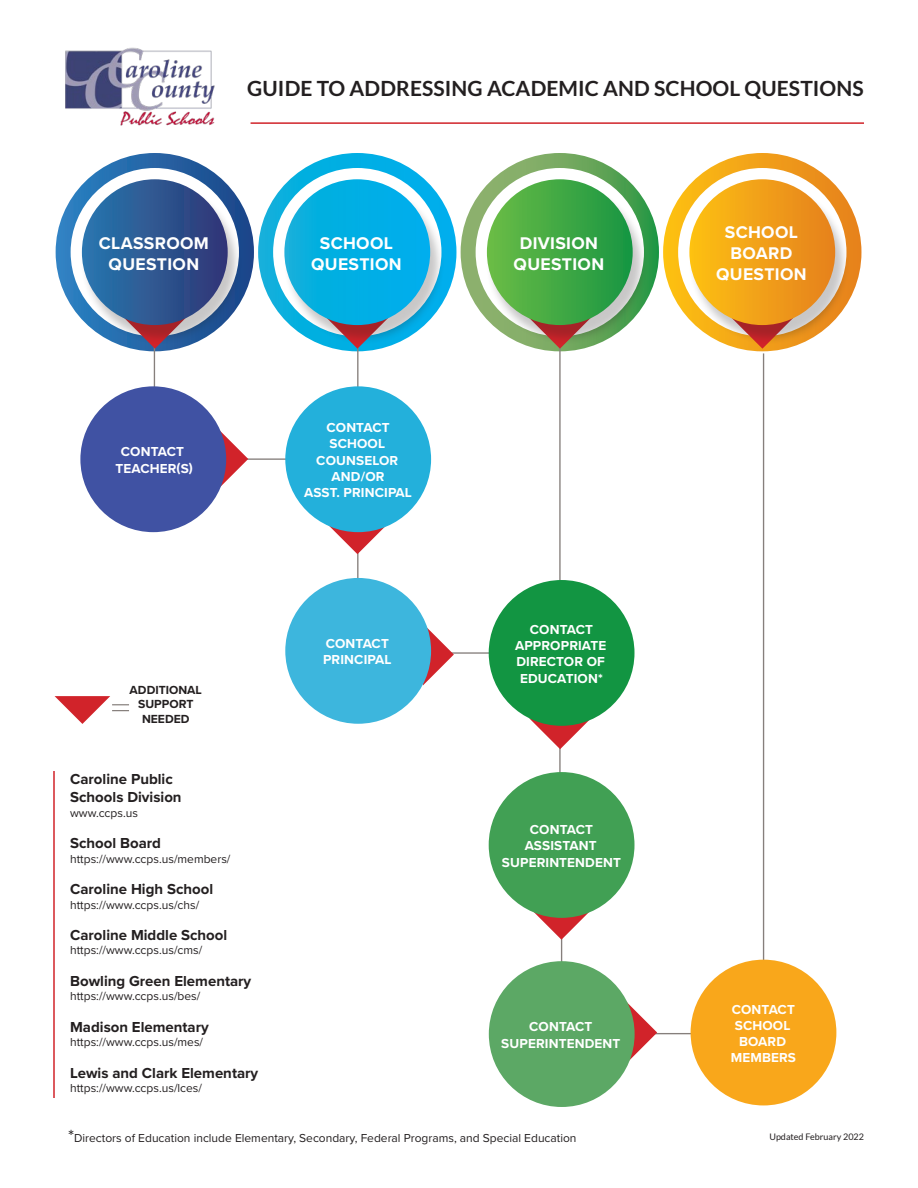
<style>
.page{position:relative;width:918px;height:1188px;background:#fff}
.page>*{position:absolute;margin:0;border:0;box-sizing:border-box;transform-origin:0 0}
.t1{font:700 21px "Lato";letter-spacing:.005em;color:#231f20}
.t2{font:700 17.55px/21px "Proxima Nova";letter-spacing:.02em;color:#fff;text-align:center}
.t3{font:700 17.55px/21px "Proxima Nova";color:#fff;text-align:center}
.t4{font:700 15px/18px "Proxima Nova";color:#231f20}
.t5{font:700 13.5px/16.2px "Proxima Nova";letter-spacing:.01em;color:#fff;text-align:center}
.t6{font:700 12.15px/14.5px "Proxima Nova";color:#231f20;text-align:center}
.t7{font:12px "Proxima Nova";color:#231f20}
.t8{font:9px "Lato";color:#231f20}
.s1{font-size:18px}
</style>
<div class="page">
<div style="left:56px;top:153px;width:198px;height:198px;border:15px solid #fff;border-radius:50%"></div>
<div style="left:258px;top:153px;width:198px;height:198px;border:15px solid #fff;border-radius:50%"></div>
<div style="left:461px;top:153px;width:198px;height:198px;border:15px solid #fff;border-radius:50%"></div>
<div style="left:663px;top:153px;width:198px;height:198px;border:15px solid #fff;border-radius:50%"></div>
<hr style="left:417px;top:652px;width:92px;height:2px;background:#867f7c">
<hr style="left:626px;top:1033px;width:76px;height:1px;background:#867f7c">
<hr style="left:763px;top:353px;width:1px;height:630px;background:#867f7c">
<hr style="left:154px;top:310px;width:1px;height:78px;background:#867f7c">
<svg style="left:124px;top:345px;width:62px;height:4px"></svg>
<hr style="left:357px;top:310px;width:1px;height:78px;background:#867f7c">
<hr style="left:357px;top:544px;width:1px;height:50px;background:#867f7c">
<hr style="left:561px;top:907px;width:1px;height:56px;background:#867f7c">
<hr style="left:559px;top:333px;width:2px;height:458px;background:#867f7c">
<img style="left:65px;top:47px;width:150px;height:79px">
<hr style="left:251px;top:122px;width:613px;height:2px;background:#d1232a">
<div style="left:80px;top:183px;width:162px;height:162px;background:#231f20;opacity:.25"></div>
<div style="left:82px;top:179px;width:146px;height:146px;background:linear-gradient(to right,#2877af,#333877);border-radius:73px"></div>
<hr style="left:238px;top:458px;width:49px;height:2px;background:#867f7c">
<svg style="left:327px;top:345px;width:61px;height:4px"></svg>
<svg style="left:529px;top:345px;width:62px;height:4px"></svg>
<svg style="left:531px;top:911px;width:61px;height:29px"></svg>
<svg style="left:732px;top:345px;width:61px;height:4px"></svg>
<svg style="left:55px;top:696px;width:74px;height:28px"></svg>
<div style="left:283px;top:183px;width:162px;height:162px;background:#231f20;opacity:.25"></div>
<div style="left:284px;top:179px;width:146px;height:146px;background:linear-gradient(to right,#10b1db,#00adee);border-radius:73px"></div>
<div style="left:485px;top:183px;width:162px;height:162px;background:#231f20;opacity:.25"></div>
<div style="left:487px;top:179px;width:146px;height:146px;background:linear-gradient(to right,#6bbc45,#1a9645);border-radius:73px"></div>
<div style="left:688px;top:183px;width:162px;height:162px;background:#231f20;opacity:.25"></div>
<div style="left:689px;top:179px;width:146px;height:146px;background:linear-gradient(to right,#fdc216,#e6801c);border-radius:73px"></div>
<svg style="left:327px;top:525px;width:60px;height:29px"></svg>
<svg style="left:530px;top:719px;width:60px;height:30px"></svg>
<svg style="left:219px;top:428px;width:29px;height:62px"></svg>
<svg style="left:423px;top:624px;width:31px;height:61px"></svg>
<svg style="left:628px;top:1003px;width:29px;height:57px"></svg>
<div style="left:285px;top:386px;width:146px;height:146px;background:#23b0db;border-radius:50%"></div>
<div style="left:285px;top:578px;width:146px;height:146px;background:#3db6dd;border-radius:50%"></div>
<div style="left:489px;top:772px;width:145px;height:146px;background:#41a054;border-radius:50%"></div>
<div style="left:691px;top:960px;width:145px;height:145px;background:#f9a71b;border-radius:50%"></div>
<div style="left:489px;top:961px;width:146px;height:146px;background:#5ca865;border-radius:50%"></div>
<div style="left:80px;top:386px;width:146px;height:146px;background:#4052a3;border-radius:50%"></div>
<div style="left:489px;top:580px;width:145px;height:146px;background:#129542;border-radius:50%"></div>
<hr style="left:53px;top:771px;width:2px;height:327px;background:#d1232a">
<h1 class="t1" style="left:247px;top:77px;width:618px">GUIDE TO ADDRESSING ACADEMIC AND SCHOOL QUESTIONS</h1>
<h2 class="t2" style="left:311px;top:232px;width:92px">SCHOOL<br>QUESTION</h2>
<h2 class="t2" style="left:514px;top:232px;width:92px">DIVISION<br>QUESTION</h2>
<h2 class="t2" style="left:716px;top:221px;width:92px">SCHOOL<br>BOARD<br>QUESTION</h2>
<h2 class="t2" style="left:101px;top:232px;width:14px">C</h2>
<h2 class="t3" style="left:303px;top:232px;width:109px">CLASSR OM</h2>
<h2 class="t3" style="left:506px;top:232px;width:109px">CLASSR OM</h2>
<h2 class="t3" style="left:708px;top:232px;width:109px">CLASSROOM<br>QUESTION</h2>
<h2 class="t2" style="left:99px;top:232px;width:112px">CLASSROOM<br>QUESTION</h2>
<p class="t5" style="left:115px;top:444px;width:79px">CONTACT<br>TEACHER(S)</p>
<p class="t6" style="left:130px;top:682px;width:74px">ADDITIONAL<br>SUPPORT<br>NEEDED</p>
<p class="t5" style="left:304px;top:419px;width:109px">CONTACT<br>SCHOOL<br>COUNSELOR<br>AND/OR<br>ASST. PRINCIPAL</p>
<p class="t5" style="left:323px;top:635px;width:70px;text-align:left">CONTACT<br>PRINCIPAL</p>
<p class="t5" style="left:515px;top:621px;width:93px">CONTACT<br>APPROPRIATE<br>DIRECTOR OF<br>EDUCATION*</p>
<p class="t4" style="left:70px;top:770px;width:113px">Caroline Public<br>Schools Division</p>
<p class="t7" style="left:70px;top:804px;width:69px">www.ccps.us</p>
<p class="t4" style="left:70px;top:834px;width:92px">School Board</p>
<p class="t7" style="left:70px;top:850px;width:162px">https://www.ccps.us/members/</p>
<p class="t4" style="left:70px;top:880px;width:145px">Caroline High School</p>
<p class="t7" style="left:70px;top:896px;width:131px">https://www.ccps.us/chs/</p>
<p class="t4" style="left:70px;top:926px;width:159px">Caroline Middle School</p>
<p class="t7" style="left:70px;top:942px;width:134px">https://www.ccps.us/cms/</p>
<p class="t4" style="left:70px;top:972px;width:183px">Bowling Green Elementary</p>
<p class="t7" style="left:70px;top:987px;width:132px">https://www.ccps.us/bes/</p>
<p class="t4" style="left:70px;top:1018px;width:140px">Madison Elementary</p>
<p class="t7" style="left:70px;top:1033px;width:135px">https://www.ccps.us/mes/</p>
<p class="t4" style="left:70px;top:1063px;width:190px">Lewis and Clark Elementary</p>
<p class="t7" style="left:70px;top:1079px;width:133px">https://www.ccps.us/lces/</p>
<p class="t7" style="left:68px;top:1129px;width:510px"><span class="s1">*</span>Directors of Education include Elementary, Secondary, Federal Programs, and Special Education</p>
<p class="t8" style="left:769px;top:1132px;width:96px">Updated February 2022</p>
<p class="t5" style="left:502px;top:821px;width:121px">CONTACT<br>ASSISTANT<br>SUPERINTENDENT</p>
<p class="t5" style="left:731px;top:1001px;width:67px">CONTACT<br>SCHOOL<br>BOARD<br>MEMBERS</p>
<p class="t5" style="left:501px;top:1018px;width:121px">CONTACT<br>SUPERINTENDENT</p>
</div>
